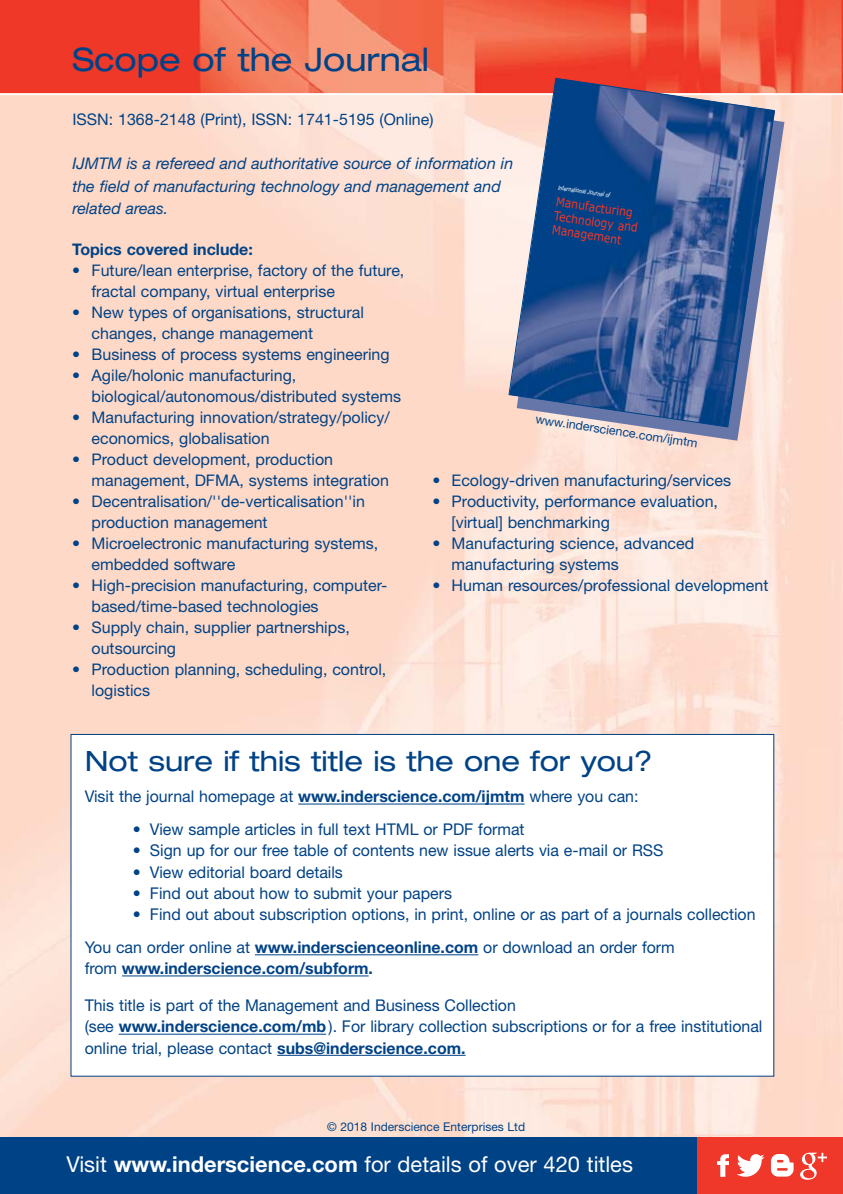
<style>
.page{position:relative;width:843px;height:1194px;background:#fff}
.page>*{position:absolute;margin:0;border:0;box-sizing:border-box;transform-origin:0 0}
.t1{font:expanded 32.4px "Helvetica Neue";color:#004286}
.t2{font:expanded 28px "Helvetica Neue";color:#004286}
.t3{font:21.8px "Helvetica Neue";color:#fff}
.t4{font:16.2px/21.2px "Helvetica Neue";color:#004286}
.t5{font:700 16.2px "Helvetica Neue";color:#004286}
.t6{font:16px/21px "Helvetica Neue";color:#004286}
.t7{font:italic 16px/22px "Helvetica Neue";color:#004286}
.t8{font:700 16px "Helvetica Neue";color:#004286}
.t9{font:12.8px/14.2px "Verdana";color:#ef3829;scale:.85 1}
.t10{font:12.4px "Helvetica Neue";color:#004286}
.t11{font:12px "Helvetica Neue";color:#004286}
.t12{font:italic 6.6px "Arial Narrow";color:#fff;scale:.94 1}
.s1{font-weight:700}
.s2{font-weight:400}
</style>
<div class="page">
<img style="left:0;top:95px;width:842px;height:1042px">
<img style="left:0;top:0;width:842px;height:93px">
<div style="left:0;top:1137px;width:696px;height:56px;background:#004286"></div>
<div style="left:696px;top:1137px;width:146px;height:56px;background:#ef3829"></div>
<div style="left:71px;top:734px;width:701px;height:341px;background:#fff"></div>
<hr style="left:298px;top:803px;width:226px;height:1px;background:#004286">
<hr style="left:255px;top:954px;width:223px;height:1px;background:#004286">
<hr style="left:122px;top:975px;width:246px;height:1px;background:#004286">
<hr style="left:119px;top:1033px;width:207px;height:1px;background:#004286">
<hr style="left:277px;top:1054px;width:188px;height:1px;background:#004286">
<svg style="left:717px;top:1154px;width:11px;height:22px"></svg>
<svg style="left:737px;top:1154px;width:27px;height:22px"></svg>
<svg style="left:771px;top:1154px;width:22px;height:22px"></svg>
<svg style="left:800px;top:1152px;width:26px;height:27px"></svg>
<svg style="left:516px;top:89px;width:268px;height:351px;background:#e7d4d1"></svg>
<svg style="left:507px;top:77px;width:267px;height:351px;background:#586e9c"></svg>
<h1 class="t1" style="left:72px;top:48px;width:358px">Scope of the Journal</h1>
<p class="t6" style="left:72px;top:110px;width:362px">ISSN: 1368-2148 (Print), ISSN: 1741-5195 (Online)</p>
<p class="t7" style="left:72px;top:154px;width:442px">IJMTM is a refereed and authoritative source of information in the field of manufacturing technology and management and related areas.</p>
<p class="t12" style="left:558px;top:184px;width:57px;rotate:8deg">International Journal of</p>
<p class="t9" style="left:556px;top:196px;width:101px;rotate:8deg">Manufacturing<br>Technology and<br>Management</p>
<p class="t8" style="left:72px;top:243px;width:182px">Topics covered include:</p>
<p class="t6" style="left:91px;top:261px;width:314px;text-indent:-19px">• Future/lean enterprise, factory of the future, fractal company, virtual enterprise</p>
<p class="t6" style="left:91px;top:303px;width:274px;text-indent:-19px">• New types of organisations, structural changes, change management</p>
<p class="t6" style="left:72px;top:345px;width:319px">• Business of process systems engineering</p>
<p class="t6" style="left:91px;top:366px;width:311px;text-indent:-19px">• Agile/holonic manufacturing, biological/autonomous/distributed systems</p>
<p class="t6" style="left:91px;top:408px;width:299px;text-indent:-19px">• Manufacturing innovation/strategy/policy/ economics, globalisation</p>
<p class="t6" style="left:91px;top:450px;width:299px;text-indent:-19px">• Product development, production management, DFMA, systems integration</p>
<p class="t6" style="left:91px;top:492px;width:275px;text-indent:-19px">• Decentralisation/''de-verticalisation''in production management</p>
<p class="t6" style="left:91px;top:534px;width:288px;text-indent:-19px">• Microelectronic manufacturing systems, embedded software</p>
<p class="t6" style="left:91px;top:576px;width:297px;text-indent:-19px">• High-precision manufacturing, computer&shy;based/time-based technologies</p>
<p class="t6" style="left:91px;top:618px;width:259px;text-indent:-19px">• Supply chain, supplier partnerships, outsourcing</p>
<p class="t6" style="left:91px;top:660px;width:296px;text-indent:-19px">• Production planning, scheduling, control, logistics</p>
<p class="t10" style="left:536px;top:415px;width:165px;rotate:8deg">www.inderscience.com/ijmtm</p>
<p class="t6" style="left:432px;top:471px;width:300px">• Ecology-driven manufacturing/services</p>
<p class="t6" style="left:451px;top:492px;width:268px;text-indent:-19px">• Productivity, performance evaluation, [virtual] benchmarking</p>
<p class="t6" style="left:451px;top:534px;width:244px;text-indent:-19px">• Manufacturing science, advanced manufacturing systems</p>
<p class="t6" style="left:432px;top:576px;width:337px">• Human resources/professional development</p>
<h2 class="t2" style="left:85px;top:751px;width:569px">Not sure if this title is the one for you?</h2>
<p class="t4" style="left:85px;top:787px;width:555px">Visit the journal homepage at <span class="s1">www.inderscience.com/ijmtm</span> where you can:</p>
<p class="t4" style="left:133px;top:820px;width:393px">• View sample articles in full text HTML or PDF format</p>
<p class="t4" style="left:133px;top:841px;width:532px">• Sign up for our free table of contents new issue alerts via e-mail or RSS</p>
<p class="t4" style="left:133px;top:862px;width:211px">• View editorial board details</p>
<p class="t4" style="left:133px;top:883px;width:320px">• Find out about how to submit your papers</p>
<p class="t4" style="left:85px;top:899px;width:672px;line-height:33.2px;text-indent:48px">• Find out about subscription options, in print, online or as part of a journals collection<br>You can order online at <span class="s1">www.inderscienceonline.com</span> or download an order form</p>
<p class="t5" style="left:85px;top:962px;width:290px"><span class="s2">from</span> www.inderscience.com/subform.</p>
<p class="t4" style="left:85px;top:996px;width:678px">This title is part of the Management and Business Collection<br>(see <span class="s1">www.inderscience.com/mb</span>). For library collection subscriptions or for a free institutional online trial, please contact <span class="s1">subs@inderscience.com.</span></p>
<p class="t11" style="left:327px;top:1121px;width:199px">© 2018 Inderscience Enterprises Ltd</p>
<h3 class="t3" style="left:66px;top:1156px;width:567px">Visit <span class="s1">www.inderscience.com</span> for details of over 420 titles</h3>
</div>
